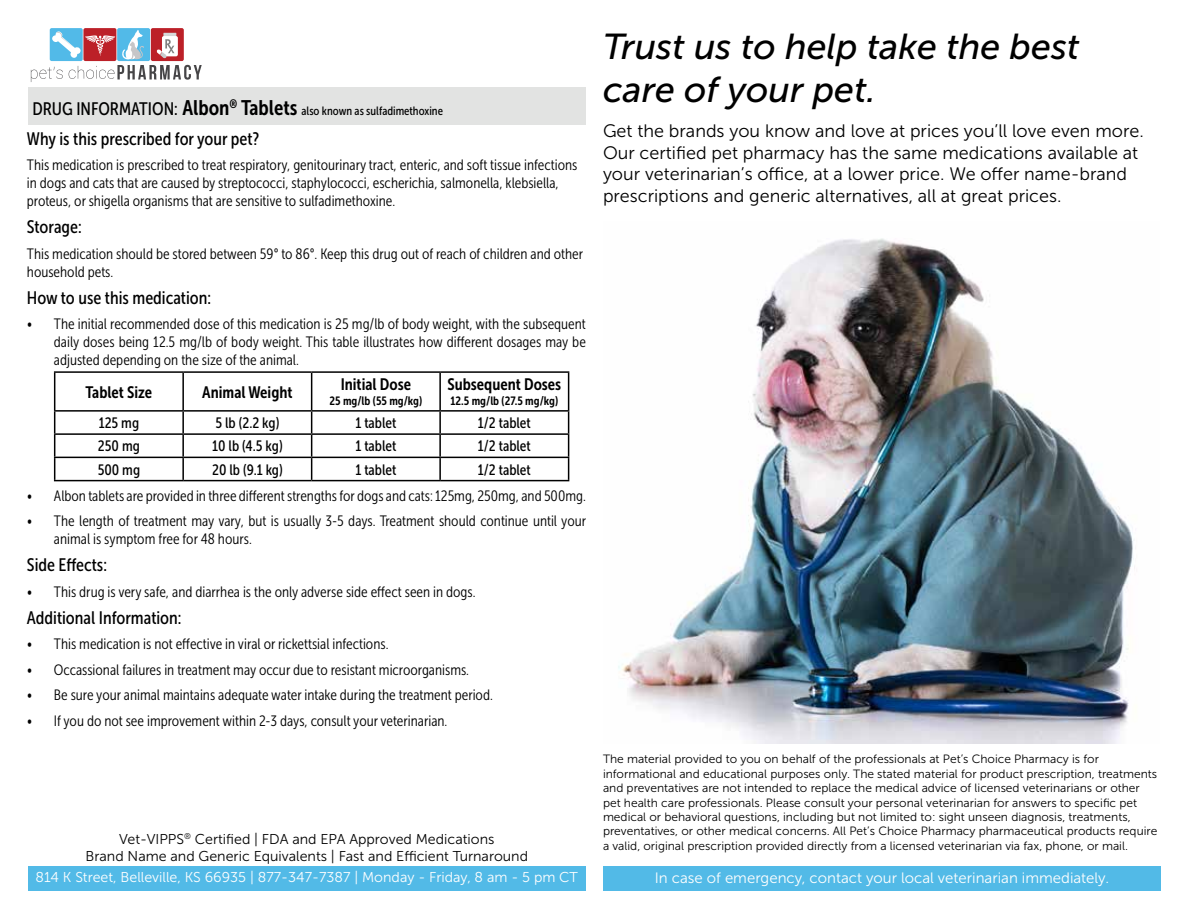
<style>
.page{position:relative;width:1188px;height:918px;background:#fff}
.page>*{position:absolute;margin:0;border:0;box-sizing:border-box;transform-origin:0 0}
.t1{font:italic 36px/43.2px "Museo Sans 500";color:#000}
.t2{font:18px/21.6px "Museo Sans 300";color:#000}
.t3{font:18px "Museo Sans Cond 500";color:#000}
.t4{font:16.5px "Museo Sans Cond 700";color:#000}
.t5{font:15px/18px "Museo Sans Cond 300";color:#000}
.t6{font:15px "Museo Sans Cond 500";color:#000}
.t7{font:15px "Museo Sans 300";color:#fff}
.t8{font:14.25px/17.1px "Museo Sans 300";color:#000;text-align:center}
.t9{font:14.25px "Museo Sans 300";color:#fff}
.t10{font:12px/14.4px "Museo Sans 300";color:#000}
.t11{font:12px "Museo Sans Cond 500";color:#000}
.t12{font:12px "Museo Sans Cond 700";color:#000}
.s1{font-size:18px}
.s2{font-family:"Museo Sans Cond 700";font-size:21px}
</style>
<div class="page">
<div style="left:28px;top:867px;width:558px;height:24px;background:#52bae7"></div>
<div style="left:50px;top:28px;width:33px;height:33px;background:#52bae8;border-radius:2px"></div>
<div style="left:151px;top:28px;width:33px;height:33px;background:#bc2028;border-radius:2px"></div>
<div style="left:117px;top:28px;width:33px;height:33px;background:#52bae8;border-radius:2px"></div>
<div style="left:83px;top:28px;width:33px;height:33px;background:#bc2028;border-radius:2px"></div>
<svg style="left:31px;top:30px;width:171px;height:52px"></svg>
<div style="left:28px;top:87px;width:558px;height:37px;background:#e2e3e2"></div>
<hr style="left:54px;top:371px;width:129px;height:2px;background:#000">
<hr style="left:54px;top:373px;width:1px;height:37px;background:#000">
<hr style="left:183px;top:371px;width:129px;height:2px;background:#000">
<hr style="left:182px;top:373px;width:2px;height:37px;background:#000">
<hr style="left:312px;top:371px;width:128px;height:2px;background:#000">
<hr style="left:311px;top:373px;width:1px;height:37px;background:#000">
<hr style="left:440px;top:371px;width:129px;height:2px;background:#000">
<hr style="left:439px;top:373px;width:2px;height:37px;background:#000">
<hr style="left:568px;top:373px;width:1px;height:37px;background:#000">
<hr style="left:54px;top:410px;width:129px;height:2px;background:#000">
<hr style="left:183px;top:410px;width:129px;height:2px;background:#000">
<hr style="left:182px;top:412px;width:2px;height:21px;background:#000">
<hr style="left:312px;top:410px;width:128px;height:2px;background:#000">
<hr style="left:440px;top:410px;width:129px;height:2px;background:#000">
<hr style="left:439px;top:412px;width:2px;height:21px;background:#000">
<hr style="left:54px;top:433px;width:129px;height:2px;background:#000">
<hr style="left:183px;top:433px;width:129px;height:2px;background:#000">
<hr style="left:182px;top:435px;width:2px;height:22px;background:#000">
<hr style="left:312px;top:433px;width:128px;height:2px;background:#000">
<hr style="left:440px;top:433px;width:129px;height:2px;background:#000">
<hr style="left:439px;top:435px;width:2px;height:22px;background:#000">
<hr style="left:54px;top:457px;width:129px;height:1px;background:#000">
<svg style="left:54px;top:412px;width:1px;height:68px"></svg>
<hr style="left:183px;top:457px;width:129px;height:1px;background:#000">
<hr style="left:182px;top:458px;width:2px;height:22px;background:#000">
<hr style="left:312px;top:457px;width:128px;height:1px;background:#000">
<svg style="left:311px;top:412px;width:1px;height:68px"></svg>
<hr style="left:440px;top:457px;width:129px;height:1px;background:#000">
<hr style="left:439px;top:458px;width:2px;height:22px;background:#000">
<svg style="left:568px;top:412px;width:1px;height:68px"></svg>
<hr style="left:54px;top:480px;width:129px;height:1px;background:#000">
<hr style="left:183px;top:480px;width:129px;height:1px;background:#000">
<hr style="left:312px;top:480px;width:128px;height:1px;background:#000">
<hr style="left:440px;top:480px;width:129px;height:1px;background:#000">
<div style="left:603px;top:866px;width:558px;height:24px;background:#52bae7"></div>
<img style="left:618px;top:238px;width:517px;height:505px">
<p class="t11" style="left:32px;top:104px;width:412px"><span class="s1">DRUG INFORMATION:</span> <span class="s2">Albon</span><sup>®</sup> <span class="s2">Tablets</span> also known as sulfadimethoxine</p>
<p class="t3" style="left:27px;top:129px;width:234px">Why is this prescribed for your pet?</p>
<p class="t5" style="left:27px;top:156px;width:552px">This medication is prescribed to treat respiratory, genitourinary tract, enteric, and soft tissue infections in dogs and cats that are caused by streptococci, staphylococci, escherichia, salmonella, klebsiella, proteus, or shigella organisms that are sensitive to sulfadimethoxine.</p>
<p class="t3" style="left:27px;top:217px;width:56px">Storage:</p>
<p class="t5" style="left:27px;top:245px;width:558px">This medication should be stored between 59° to 86°. Keep this drug out of reach of children and other household pets.</p>
<p class="t3" style="left:27px;top:288px;width:186px">How to use this medication:</p>
<p class="t5" style="left:54px;top:315px;width:533px;text-align:justify;text-indent:-27px">• The initial recommended dose of this medication is 25 mg/lb of body weight, with the subsequent daily doses being 12.5 mg/lb of body weight. This table illustrates how different dosages may be adjusted depending on the size of the animal.</p>
<p class="t4" style="left:86px;top:383px;width:68px">Tablet Size</p>
<p class="t4" style="left:202px;top:383px;width:92px">Animal Weight</p>
<p class="t4" style="left:447px;top:376px;width:115px">Subsequent Doses</p>
<p class="t12" style="left:451px;top:394px;width:109px">12.5 mg/lb (27.5 mg/kg)</p>
<p class="t4" style="left:341px;top:376px;width:72px">Initial Dose</p>
<p class="t12" style="left:330px;top:394px;width:94px">25 mg/lb (55 mg/kg)</p>
<p class="t6" style="left:99px;top:415px;width:42px">125 mg</p>
<p class="t6" style="left:215px;top:415px;width:65px">5 lb (2.2 kg)</p>
<p class="t6" style="left:355px;top:415px;width:42px">1 tablet</p>
<p class="t6" style="left:478px;top:415px;width:54px">1/2 tablet</p>
<p class="t6" style="left:98px;top:438px;width:43px">250 mg</p>
<p class="t6" style="left:212px;top:438px;width:72px">10 lb (4.5 kg)</p>
<p class="t6" style="left:355px;top:438px;width:42px">1 tablet</p>
<p class="t6" style="left:478px;top:438px;width:54px">1/2 tablet</p>
<p class="t6" style="left:98px;top:461px;width:44px">500 mg</p>
<p class="t6" style="left:212px;top:461px;width:72px">20 lb (9.1 kg)</p>
<p class="t6" style="left:355px;top:461px;width:42px">1 tablet</p>
<p class="t6" style="left:478px;top:461px;width:54px">1/2 tablet</p>
<p class="t5" style="left:27px;top:487px;width:560px">• Albon tablets are provided in three different strengths for dogs and cats: 125mg, 250mg, and 500mg.</p>
<p class="t5" style="left:54px;top:512px;width:534px;text-indent:-27px">• The length of treatment may vary, but is usually 3-5 days. Treatment should continue until your animal is symptom free for 48 hours.</p>
<p class="t3" style="left:27px;top:555px;width:82px">Side Effects:</p>
<p class="t5" style="left:27px;top:583px;width:450px">• This drug is very safe, and diarrhea is the only adverse side effect seen in dogs.</p>
<p class="t3" style="left:27px;top:608px;width:156px">Additional Information:</p>
<p class="t5" style="left:27px;top:635px;width:363px">• This medication is not effective in viral or rickettsial infections.</p>
<p class="t5" style="left:27px;top:661px;width:444px">• Occassional failures in treatment may occur due to resistant microorganisms.</p>
<p class="t5" style="left:27px;top:686px;width:467px">• Be sure your animal maintains adequate water intake during the treatment period.</p>
<p class="t5" style="left:27px;top:712px;width:422px">• If you do not see improvement within 2-3 days, consult your veterinarian.</p>
<p class="t8" style="left:86px;top:831px;width:444px">Vet-VIPPS<sup>®</sup> Certified | FDA and EPA Approved Medications<br>Brand Name and Generic Equivalents | Fast and Efficient Turnaround</p>
<p class="t9" style="left:36px;top:870px;width:544px">814 K Street, Belleville, KS 66935 | 877-347-7387 | Monday - Friday, 8 am - 5 pm CT</p>
<h1 class="t1" style="left:603px;top:25px;width:478px">Trust us to help take the best care of your pet.</h1>
<p class="t2" style="left:603px;top:120px;width:542px">Get the brands you know and love at prices you’ll love even more.<br>Our certified pet pharmacy has the same medications available at your veterinarian’s office, at a lower price. We offer name-brand prescriptions and generic alternatives, all at great prices.</p>
<p class="t10" style="left:603px;top:752px;width:556px">The material provided to you on behalf of the professionals at Pet’s Choice Pharmacy is for informational and educational purposes only. The stated material for product prescription, treatments and preventatives are not intended to replace the medical advice of licensed veterinarians or other pet health care professionals. Please consult your personal veterinarian for answers to specific pet medical or behavioral questions, including but not limited to: sight unseen diagnosis, treatments, preventatives, or other medical concerns. All Pet’s Choice Pharmacy pharmaceutical products require a valid, original prescription provided directly from a licensed veterinarian via fax, phone, or mail.</p>
<p class="t7" style="left:655px;top:869px;width:456px">In case of emergency, contact your local veterinarian immediately.</p>
</div>
